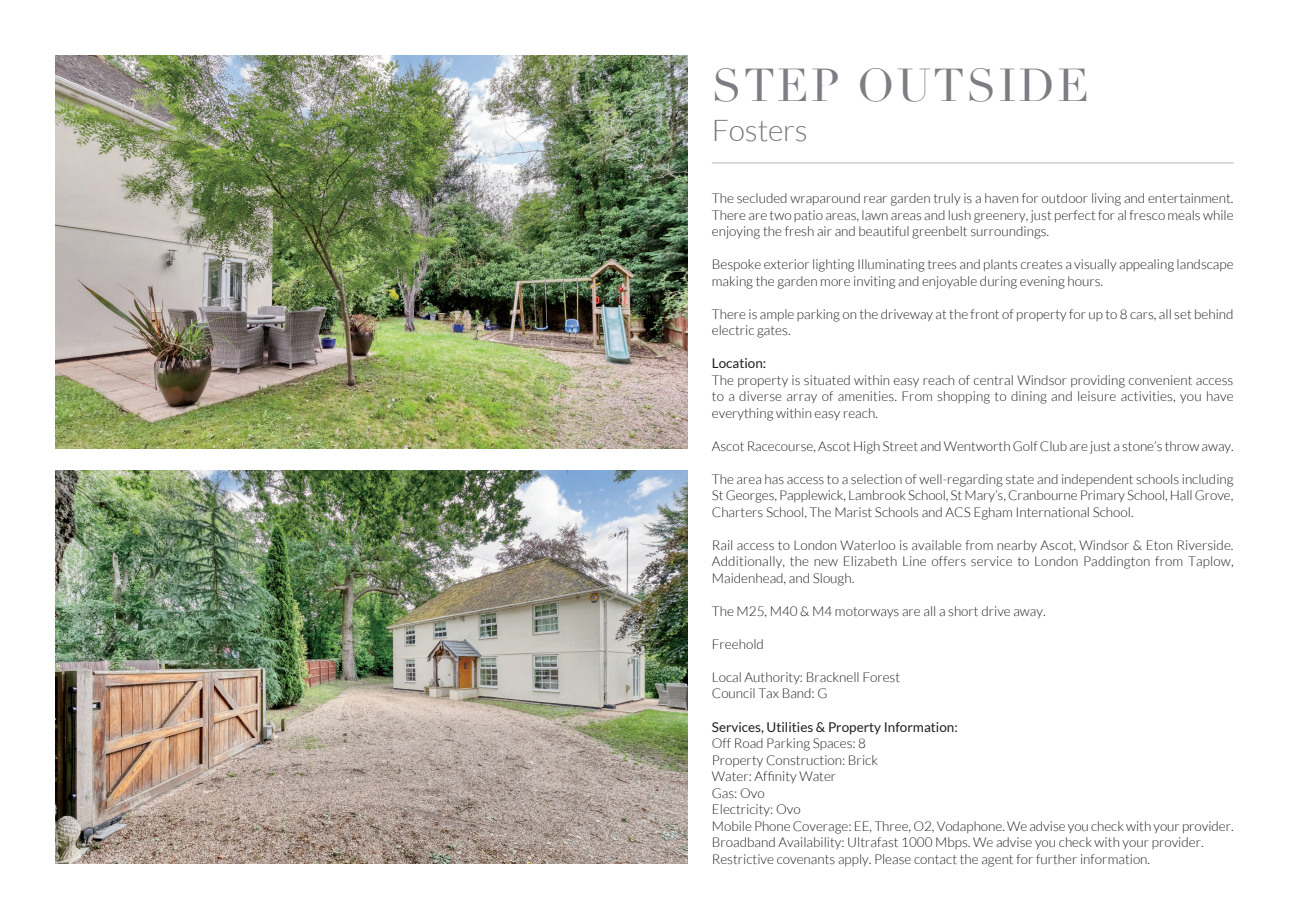
<style>
.page{position:relative;width:1289px;height:919px;background:#fff}
.page>*{position:absolute;margin:0;border:0;box-sizing:border-box;transform-origin:0 0}
.t1{font:45px "Didot";letter-spacing:.05em;color:#7c7e83}
.t2{font:300 30px "Lato";letter-spacing:-.005em;color:#76787b}
.t3{font:300 13.5px/16.5px "Lato";color:#231f20;text-align:justify}
.t4{font:13.5px "Lato";color:#231f20}
</style>
<div class="page">
<hr style="left:711px;top:163px;width:522px;height:1px;background:#b4b5b8">
<img style="left:55px;top:55px;width:632px;height:394px">
<img style="left:55px;top:470px;width:632px;height:393px">
<h1 class="t1" style="left:711px;top:58px;width:379px">STEP OUTSIDE</h1>
<h2 class="t2" style="left:711px;top:114px;width:97px">Fosters</h2>
<p class="t3" style="left:711px;top:190px;width:523px">The secluded wraparound rear garden truly is a haven for outdoor living and entertainment.<br>There are two patio areas, lawn areas and lush greenery, just perfect for al fresco meals while enjoying the fresh air and beautiful greenbelt surroundings.</p>
<p class="t3" style="left:711px;top:256px;width:523px">Bespoke exterior lighting Illuminating trees and plants creates a visually appealing landscape making the garden more inviting and enjoyable during evening hours.</p>
<p class="t3" style="left:711px;top:306px;width:523px">There is ample parking on the driveway at the front of property for up to 8 cars, all set behind electric gates.</p>
<p class="t4" style="left:711px;top:356px;width:56px">Location:</p>
<p class="t3" style="left:711px;top:372px;width:523px">The property is situated within easy reach of central Windsor providing convenient access to a diverse array of amenities. From shopping to dining and leisure activities, you have everything within easy reach.</p>
<p class="t3" style="left:711px;top:438px;width:523px">Ascot Racecourse, Ascot High Street and Wentworth Golf Club are just a stone’s throw away.</p>
<p class="t3" style="left:711px;top:471px;width:523px">The area has access to a selection of well-regarding state and independent schools including St Georges, Papplewick, Lambrook School, St Mary’s, Cranbourne Primary School, Hall Grove, Charters School, The Marist Schools and ACS Egham International School.</p>
<p class="t3" style="left:711px;top:537px;width:523px">Rail access to London Waterloo is available from nearby Ascot, Windsor &amp; Eton Riverside.<br>Additionally, the new Elizabeth Line offers service to London Paddington from Taplow, Maidenhead, and Slough.</p>
<p class="t3" style="left:711px;top:603px;width:335px">The M25, M40 &amp; M4 motorways are all a short drive away.</p>
<p class="t3" style="left:711px;top:636px;width:54px">Freehold</p>
<p class="t3" style="left:711px;top:669px;width:190px">Local Authority: Bracknell Forest<br>Council Tax Band: G</p>
<p class="t4" style="left:711px;top:719px;width:247px">Services, Utilities &amp; Property Information:</p>
<p class="t3" style="left:711px;top:735px;width:523px;text-align:left">Off Road Parking Spaces: 8<br>Property Construction: Brick<br>Water: Affinity Water<br>Gas: Ovo<br>Electricity: Ovo<br>Mobile Phone Coverage: EE, Three, O2, Vodaphone. We advise you check with your provider.<br>Broadband Availability: Ultrafast 1000 Mbps. We advise you check with your provider.<br>Restrictive covenants apply. Please contact the agent for further information.</p>
</div>
